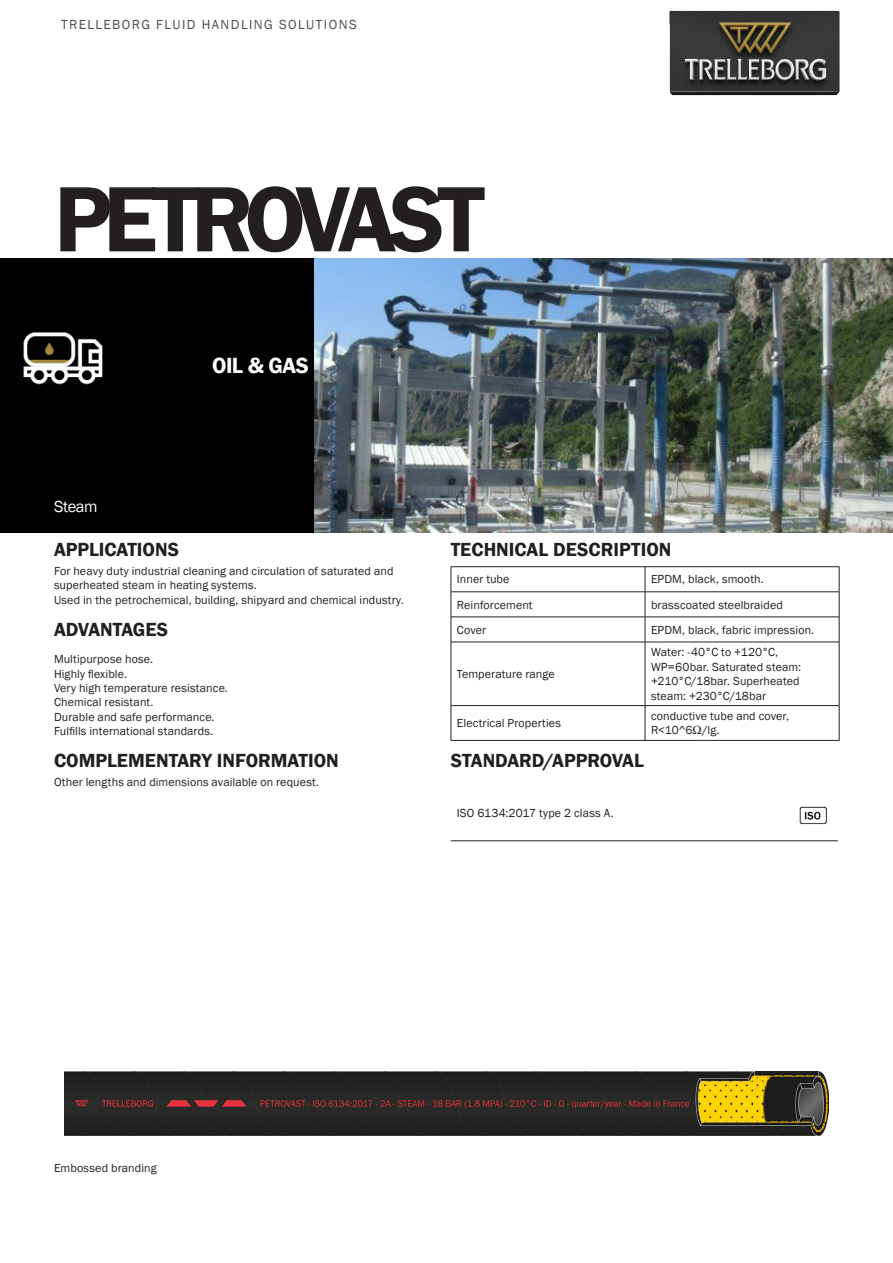
<style>
.page{position:relative;width:893px;height:1263px;background:#fff}
.page>*{position:absolute;margin:0;border:0;box-sizing:border-box;transform-origin:0 0}
._002_PRODUCT_NAME_1{font:600 96px "Franklin Gothic";letter-spacing:-.09em;color:#231f20}
._004_MARKET_SEGMENT{font:600 22.5px "Franklin Gothic";letter-spacing:-.02em;color:#fff}
.Title_Bold{font:600 19.5px "Franklin Gothic";color:#231f20}
._005_APPLICATION{font:16.5px "Franklin Gothic";letter-spacing:-.025em;color:#fff}
.t1{font:13.5px "Franklin Gothic";letter-spacing:.105em;color:#231f20}
.TableBody{font:12px/14.4px "Franklin Gothic";letter-spacing:.01em;color:#231f20}
.Text_8_PT{font:12px/14.4px "Franklin Gothic";letter-spacing:.01em;color:#231f20}
._006_TITRE{font:12px/14.4px "Franklin Gothic";letter-spacing:.01em;color:#231f20}
</style>
<div class="page">
<img style="left:669px;top:10px;width:171px;height:86px">
<div style="left:0;top:258px;width:315px;height:275px;background:#000"></div>
<img style="left:315px;top:258px;width:578px;height:275px">
<hr style="left:451px;top:566px;width:194px;height:1px;background:#231f20">
<hr style="left:645px;top:566px;width:194px;height:1px;background:#231f20">
<hr style="left:451px;top:591px;width:194px;height:1px;background:#231f20">
<hr style="left:645px;top:591px;width:194px;height:1px;background:#231f20">
<hr style="left:451px;top:617px;width:194px;height:1px;background:#231f20">
<svg style="left:451px;top:567px;width:1px;height:75px"></svg>
<hr style="left:645px;top:617px;width:194px;height:1px;background:#231f20">
<svg style="left:645px;top:567px;width:1px;height:75px"></svg>
<svg style="left:839px;top:567px;width:1px;height:75px"></svg>
<hr style="left:451px;top:642px;width:194px;height:1px;background:#231f20">
<hr style="left:451px;top:642px;width:1px;height:63px;background:#231f20">
<hr style="left:645px;top:642px;width:194px;height:1px;background:#231f20">
<hr style="left:645px;top:642px;width:1px;height:63px;background:#231f20">
<hr style="left:839px;top:642px;width:1px;height:63px;background:#231f20">
<hr style="left:451px;top:705px;width:194px;height:1px;background:#231f20">
<hr style="left:451px;top:706px;width:1px;height:34px;background:#231f20">
<hr style="left:645px;top:705px;width:194px;height:1px;background:#231f20">
<hr style="left:645px;top:706px;width:1px;height:34px;background:#231f20">
<hr style="left:839px;top:706px;width:1px;height:34px;background:#231f20">
<hr style="left:451px;top:740px;width:194px;height:1px;background:#231f20">
<hr style="left:645px;top:740px;width:194px;height:1px;background:#231f20">
<hr style="left:451px;top:840px;width:338px;height:1px;background:#231f20">
<hr style="left:789px;top:840px;width:49px;height:1px;background:#231f20">
<img style="left:799px;top:806px;width:28px;height:19px">
<img style="left:64px;top:1072px;width:764px;height:64px">
<p class="t1" style="left:61px;top:16px;width:297px">TRELLEBORG FLUID HANDLING SOLUTIONS</p>
<p class="_002_PRODUCT_NAME_1" style="left:54px;top:160px;width:432px">PETROVAST</p>
<p class="_004_MARKET_SEGMENT" style="left:212px;top:351px;width:98px">OIL &amp; GAS</p>
<p class="_005_APPLICATION" style="left:54px;top:496px;width:45px">Steam</p>
<p class="Title_Bold" style="left:54px;top:538px;width:127px">APPLICATIONS</p>
<p class="Text_8_PT" style="left:54px;top:564px;width:351px">For heavy duty industrial cleaning and circulation of saturated and superheated steam in heating systems.<br>Used in the petrochemical, building, shipyard and chemical industry.</p>
<p class="Title_Bold" style="left:54px;top:617px;width:116px">ADVANTAGES</p>
<p class="_006_TITRE" style="left:54px;top:652px;width:175px">Multipurpose hose.<br>Highly flexible.<br>Very high temperature resistance.<br>Chemical resistant.<br>Durable and safe performance.<br>Fulfills international standards.</p>
<p class="Title_Bold" style="left:54px;top:749px;width:286px">COMPLEMENTARY INFORMATION</p>
<p class="Text_8_PT" style="left:54px;top:775px;width:267px">Other lengths and dimensions available on request.</p>
<p class="Title_Bold" style="left:451px;top:538px;width:222px">TECHNICAL DESCRIPTION</p>
<p class="TableBody" style="left:457px;top:572px;width:54px">Inner tube</p>
<p class="TableBody" style="left:651px;top:572px;width:114px">EPDM, black, smooth.</p>
<p class="TableBody" style="left:457px;top:598px;width:77px">Reinforcement</p>
<p class="TableBody" style="left:651px;top:598px;width:133px">brasscoated steelbraided</p>
<p class="TableBody" style="left:457px;top:623px;width:31px">Cover</p>
<p class="TableBody" style="left:651px;top:623px;width:165px">EPDM, black, fabric impression.</p>
<p class="TableBody" style="left:457px;top:667px;width:99px">Temperature range</p>
<p class="TableBody" style="left:651px;top:645px;width:152px">Water: -40°C to +120°C,<br>WP=60bar. Saturated steam: +210°C/18bar. Superheated steam: +230°C/18bar</p>
<p class="TableBody" style="left:457px;top:716px;width:106px">Electrical Properties</p>
<p class="TableBody" style="left:651px;top:709px;width:139px">conductive tube and cover,<br>R&lt;10^6Ω/lg.</p>
<p class="Title_Bold" style="left:451px;top:748px;width:195px">STANDARD/APPROVAL</p>
<p class="TableBody" style="left:457px;top:806px;width:159px">ISO 6134:2017 type 2 class A.</p>
<p class="Text_8_PT" style="left:54px;top:1161px;width:104px">Embossed branding</p>
</div>
